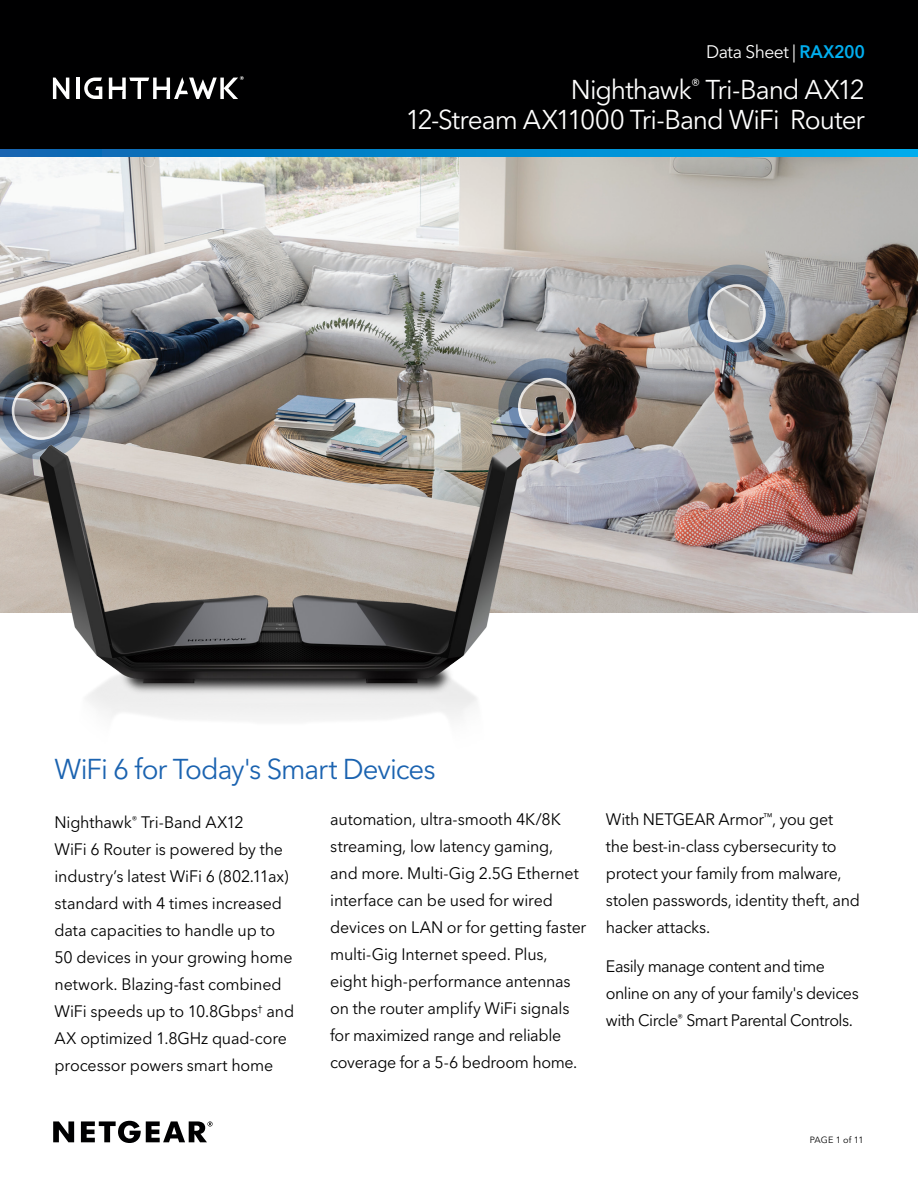
<style>
.page{position:relative;width:918px;height:1188px;background:#fff}
.page>*{position:absolute;margin:0;border:0;box-sizing:border-box;transform-origin:0 0}
.Front_Page_Subhead{font:28.5px "Avenir Next LT Pro";letter-spacing:-.04em;color:#1b63b0}
.t1{font:27px/30px "Avenir Next LT Pro";letter-spacing:-.04em;color:#fff;text-align:right}
.t2{font:18px "Avenir Next LT Pro";letter-spacing:-.03em;color:#fff}
.Front_Page_Body_Copy{font:16.5px/27px "Avenir Next LT Pro";letter-spacing:-.015em;color:#000001}
.t3{font:9px "Avenir Next LT Pro";letter-spacing:.005em;color:#000001}
.s1{font-weight:600;color:#00aeef}
</style>
<div class="page">
<img style="left:0;top:157px;width:918px;height:455px">
<svg style="left:688px;top:265px;width:97px;height:97px;background:#8c929b"></svg>
<div style="left:708px;top:284px;width:58px;height:58px;border:3px solid #fff;border-radius:50%"></div>
<img style="left:498px;top:358px;width:98px;height:98px">
<div style="left:518px;top:378px;width:58px;height:58px;border:3px solid #fff;border-radius:50%"></div>
<img style="left:0;top:362px;width:90px;height:98px">
<div style="left:12px;top:382px;width:58px;height:58px;border:3px solid #fff;border-radius:50%"></div>
<div style="left:0;top:0;width:918px;height:156px;background:#000001"></div>
<svg style="left:53px;top:78px;width:16px;height:21px"></svg>
<hr style="left:76px;top:78px;width:3px;height:21px;background:#fff">
<svg style="left:84px;top:78px;width:18px;height:21px"></svg>
<svg style="left:109px;top:76px;width:135px;height:23px"></svg>
<svg style="left:0;top:149px;width:918px;height:8px;background:#0287cd"></svg>
<svg style="left:53px;top:1121px;width:160px;height:22px"></svg>
<img style="left:38px;top:444px;width:484px;height:276px">
<p class="t2" style="left:706px;top:41px;width:160px">Data Sheet | <span class="s1">RAX200</span></p>
<h2 class="t1" style="left:406px;top:75px;width:461px">Nighthawk<sup>®</sup> Tri-Band AX12<br>12-Stream AX11000 Tri-Band WiFi Router</h2>
<p class="Front_Page_Subhead" style="left:55px;top:752px;width:383px">WiFi 6 for Today's Smart Devices</p>
<p class="Front_Page_Body_Copy" style="left:55px;top:809px;width:241px">Nighthawk<sup>®</sup> Tri-Band AX12<br>WiFi 6 Router is powered by the industry’s latest WiFi 6 (802.11ax) standard with 4 times increased data capacities to handle up to<br>50 devices in your growing home network. Blazing-fast combined<br>WiFi speeds up to 10.8Gbps<sup>†</sup> and<br>AX optimized 1.8GHz quad-core processor powers smart home</p>
<p class="Front_Page_Body_Copy" style="left:330px;top:806px;width:258px">automation, ultra-smooth 4K/8K streaming, low latency gaming,<br>and more. Multi-Gig 2.5G Ethernet interface can be used for wired devices on LAN or for getting faster multi-Gig Internet speed. Plus, eight high-performance antennas on the router amplify WiFi signals for maximized range and reliable coverage for a 5-6 bedroom home.</p>
<p class="Front_Page_Body_Copy" style="left:606px;top:806px;width:255px">With NETGEAR Armor<sup>™</sup>, you get the best-in-class cybersecurity to protect your family from malware, stolen passwords, identity theft, and hacker attacks.</p>
<p class="Front_Page_Body_Copy" style="left:606px;top:953px;width:254px">Easily manage content and time online on any of your family's devices with Circle<sup>®</sup> Smart Parental Controls.</p>
<p class="t3" style="left:810px;top:1134px;width:55px">PAGE 1 of 11</p>
</div>
